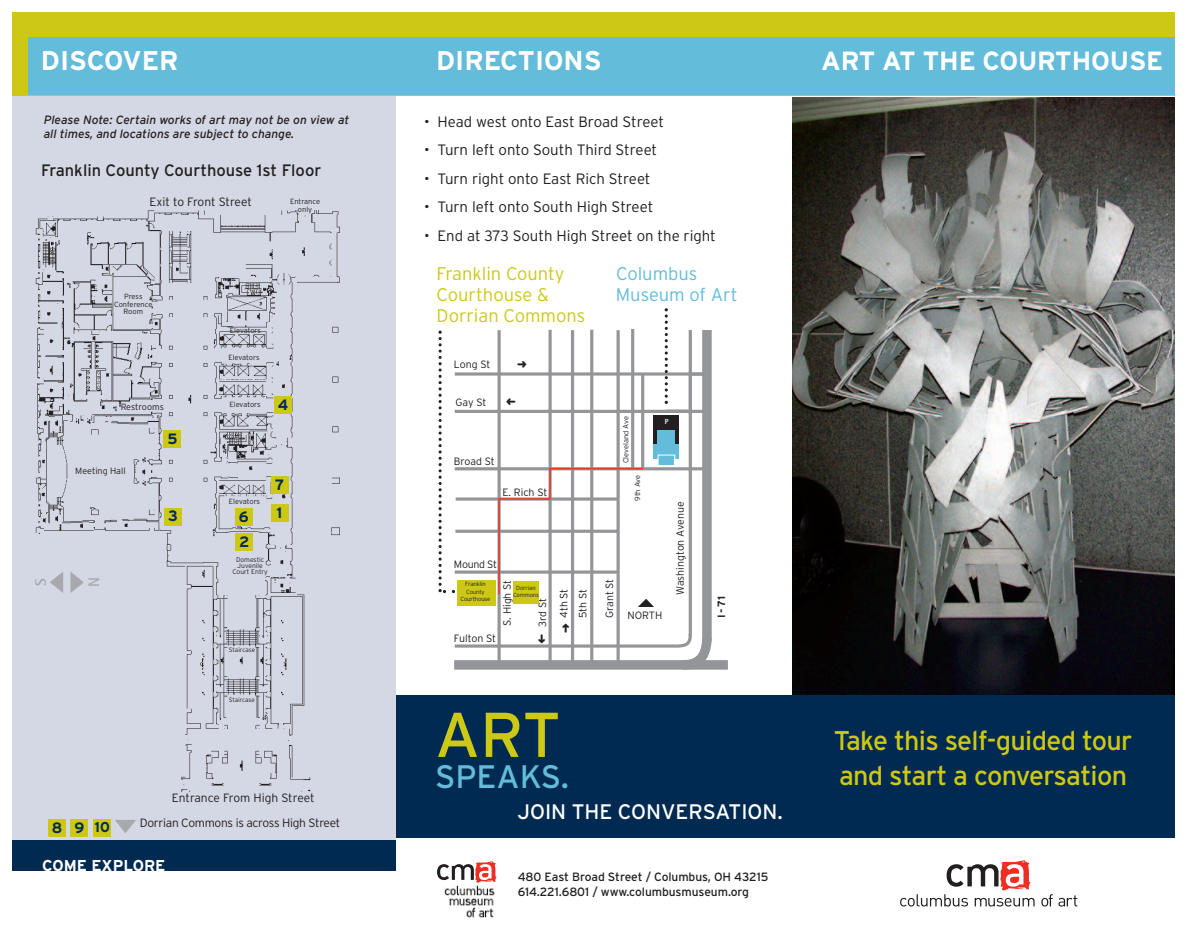
<style>
.page{position:relative;width:1188px;height:932px;background:#fff}
.page>*{position:absolute;margin:0;border:0;box-sizing:border-box;transform-origin:0 0}
.t1{font:63.15px "Interstate";color:#cdc816}
.t2{font:32.55px "Interstate";color:#63bcd9}
.t3{font:27px/35.4px "Interstate";letter-spacing:-.025em;color:#cdc816}
.t4{font:700 27px "Interstate";color:#fff}
.t5{font:700 26.25px "Interstate";letter-spacing:-.005em;color:#fff}
.t6{font:21px "Interstate";color:#fff}
.t7{font:300 18.3px "Interstate";color:#cdc816}
.t8{font:300 18.3px "Interstate";color:#63bcd9}
.t9{font:16.5px "Interstate";color:#231f20}
.t10{font:700 15.75px "Interstate";color:#fff}
.t11{font:700 15.3px "Rotis Semi Sans";color:#a8a9ad}
.t12{font:300 15px "Interstate";color:#231f20}
.t13{font:700 15px "Interstate";color:#002a51}
.t14{font:italic 12px/14.4px "Interstate";color:#231f20}
.t15{font:12px/15px "Interstate";letter-spacing:-.005em;color:#231f20}
.t16{font:300 12px "Interstate";letter-spacing:-.025em;color:#231f20}
.t17{font:300 12px "Interstate";color:#231f20}
.t18{font:300 12px "Interstate";letter-spacing:-.005em;color:#231f20}
.t19{font:300 10.5px/21.3px "Interstate";color:#231f20}
.t20{font:700 10.5px "Interstate";color:#231f20}
.t21{font:300 9px "Interstate";color:#231f20}
.t22{font:300 7.5px/7.5px "Interstate";color:#231f20;text-align:center}
.t23{font:800 7.35px "Rotis Sans Serif";color:#fff}
.t24{font:300 6.75px/6px "Interstate";color:#231f20;text-align:center}
.t25{font:300 6.3px "Interstate";letter-spacing:-.01em;color:#231f20}
.t26{font:300 6px/7.2px "Interstate";letter-spacing:-.025em;color:#231f20;text-align:center}
.s1{font-size:14.25px}
</style>
<div class="page">
<div style="left:356px;top:86px;width:40px;height:757px;background:#d4d8e4"></div>
<div style="left:12px;top:84px;width:365px;height:768px;background:#d4d8e4"></div>
<div style="left:12px;top:12px;width:1162px;height:83px;background:#cdc816"></div>
<div style="left:12px;top:840px;width:383px;height:31px;background:#002a51"></div>
<img style="left:793px;top:98px;width:381px;height:597px">
<img style="left:444px;top:885px;width:51px;height:10px">
<img style="left:449px;top:898px;width:45px;height:8px">
<img style="left:466px;top:907px;width:28px;height:10px">
<div style="left:396px;top:695px;width:778px;height:143px;background:#002a51"></div>
<div style="left:28px;top:38px;width:1146px;height:57px;background:#63bcd9"></div>
<svg style="left:437px;top:861px;width:60px;height:21px"></svg>
<svg style="left:900px;top:860px;width:135px;height:46px"></svg>
<svg style="left:1041px;top:894px;width:36px;height:12px"></svg>
<img style="left:35px;top:210px;width:304px;height:581px">
<svg style="left:70px;top:571px;width:14px;height:22px"></svg>
<svg style="left:50px;top:571px;width:13px;height:22px"></svg>
<div style="left:271px;top:504px;width:18px;height:17px;background:#cdc816"></div>
<div style="left:235px;top:533px;width:18px;height:18px;background:#cdc816"></div>
<div style="left:165px;top:507px;width:17px;height:18px;background:#cdc816"></div>
<div style="left:274px;top:396px;width:18px;height:18px;background:#cdc816"></div>
<div style="left:164px;top:430px;width:17px;height:18px;background:#cdc816"></div>
<div style="left:235px;top:508px;width:17px;height:18px;background:#cdc816"></div>
<div style="left:271px;top:476px;width:18px;height:18px;background:#cdc816"></div>
<div style="left:90px;top:466px;width:13px;height:12px;background:#d4d8e4"></div>
<div style="left:130px;top:403px;width:24px;height:7px;background:#d4d8e4"></div>
<div style="left:119px;top:288px;width:20px;height:31px;background:#d4d8e4"></div>
<div style="left:226px;top:401px;width:36px;height:9px;background:#d4d8e4"></div>
<div style="left:226px;top:350px;width:36px;height:10px;background:#d4d8e4"></div>
<div style="left:236px;top:557px;width:11px;height:11px;background:#d4d8e4"></div>
<hr style="left:498px;top:330px;width:3px;height:336px;background:#939598">
<hr style="left:455px;top:467px;width:253px;height:3px;background:#939598">
<hr style="left:455px;top:570px;width:164px;height:3px;background:#939598">
<hr style="left:455px;top:644px;width:222px;height:3px;background:#939598">
<div style="left:454px;top:660px;width:274px;height:9px;background:#939598"></div>
<div style="left:702px;top:330px;width:10px;height:311px;background:#939598"></div>
<hr style="left:455px;top:410px;width:251px;height:3px;background:#939598">
<hr style="left:549px;top:330px;width:3px;height:336px;background:#939598">
<hr style="left:571px;top:330px;width:3px;height:337px;background:#939598">
<hr style="left:590px;top:330px;width:3px;height:334px;background:#939598">
<hr style="left:617px;top:330px;width:3px;height:337px;background:#939598">
<hr style="left:631px;top:329px;width:3px;height:139px;background:#939598">
<hr style="left:641px;top:374px;width:3px;height:94px;background:#939598">
<hr style="left:689px;top:330px;width:3px;height:306px;background:#939598">
<svg style="left:673px;top:628px;width:44px;height:42px"></svg>
<div style="left:457px;top:579px;width:39px;height:26px;background:#cdc816"></div>
<svg style="left:638px;top:598px;width:16px;height:9px"></svg>
<svg style="left:666px;top:409px;width:22px;height:1px"></svg>
<hr style="left:455px;top:372px;width:249px;height:3px;background:#939598">
<svg style="left:665px;top:308px;width:3px;height:96px"></svg>
<div style="left:654px;top:415px;width:25px;height:41px;background:#231f20"></div>
<div style="left:654px;top:444px;width:25px;height:15px;background:#63bcd9"></div>
<div style="left:658px;top:430px;width:17px;height:15px;background:#63bcd9"></div>
<div style="left:658px;top:455px;width:16px;height:10px;background:#63bcd9"></div>
<div style="left:658px;top:454px;width:17px;height:12px;border:1px solid #fff"></div>
<svg style="left:455px;top:529px;width:162px;height:4px"></svg>
<hr style="left:456px;top:497px;width:163px;height:3px;background:#939598">
<hr style="left:549px;top:468px;width:94px;height:1px;background:#ee3529">
<hr style="left:549px;top:468px;width:2px;height:30px;background:#ee3529">
<hr style="left:500px;top:498px;width:51px;height:1px;background:#ee3529">
<hr style="left:498px;top:498px;width:2px;height:96px;background:#ee3529">
<svg style="left:439px;top:330px;width:7px;height:263px"></svg>
<div style="left:48px;top:819px;width:17px;height:17px;background:#cdc816"></div>
<div style="left:71px;top:819px;width:17px;height:17px;background:#cdc816"></div>
<div style="left:94px;top:819px;width:17px;height:17px;background:#cdc816"></div>
<div style="left:513px;top:581px;width:26px;height:23px;background:#cdc816"></div>
<svg style="left:115px;top:820px;width:21px;height:13px"></svg>
<h3 class="t4" style="left:41px;top:45px;width:139px">DISCOVER</h3>
<h3 class="t4" style="left:436px;top:45px;width:167px">DIRECTIONS</h3>
<h3 class="t5" style="left:821px;top:45px;width:344px">ART AT THE COURTHOUSE</h3>
<p class="t14" style="left:44px;top:112px;width:307px">Please Note: Certain works of art may not be on view at all times, and locations are subject to change.</p>
<p class="t9" style="left:41px;top:161px;width:282px">Franklin County Courthouse 1st Floor</p>
<p class="t18" style="left:150px;top:194px;width:104px">Exit to Front Street</p>
<p class="t22" style="left:290px;top:198px;width:32px">Entrance only</p>
<p class="t22" style="left:114px;top:293px;width:40px">Press<br>Conference<br>Room</p>
<p class="t21" style="left:121px;top:401px;width:45px">Restrooms</p>
<p class="t21" style="left:75px;top:466px;width:52px">Meeting Hall</p>
<p class="t11" style="left:35px;top:585px;width:9px;rotate:-90deg">S</p>
<p class="t11" style="left:89px;top:587px;width:11px;rotate:-90deg">N</p>
<p class="t13" style="left:167px;top:430px;width:12px">5</p>
<p class="t13" style="left:168px;top:507px;width:11px">3</p>
<p class="t22" style="left:230px;top:327px;width:33px">Elevators</p>
<p class="t22" style="left:228px;top:353px;width:33px">Elevators</p>
<p class="t22" style="left:229px;top:401px;width:33px">Elevators</p>
<p class="t13" style="left:278px;top:396px;width:12px">4</p>
<p class="t22" style="left:229px;top:498px;width:33px">Elevators</p>
<p class="t13" style="left:239px;top:508px;width:11px">6</p>
<p class="t13" style="left:239px;top:533px;width:12px">2</p>
<p class="t24" style="left:232px;top:556px;width:37px">Domestic<br>Juvenile<br>Court Entry</p>
<p class="t13" style="left:275px;top:476px;width:11px">7</p>
<p class="t13" style="left:277px;top:503px;width:7px">1</p>
<p class="t25" style="left:229px;top:646px;width:28px">Staircase</p>
<p class="t25" style="left:229px;top:695px;width:28px">Staircase</p>
<p class="t13" style="left:52px;top:818px;width:60px">89<span class="s1">10</span></p>
<p class="t17" style="left:172px;top:790px;width:144px">Entrance From High Street</p>
<p class="t16" style="left:140px;top:815px;width:202px">Dorrian Commons is across High Street</p>
<p class="t10" style="left:42px;top:856px;width:125px">COME EXPLORE</p>
<p class="t12" style="left:424px;top:113px;width:241px">• Head west onto East Broad Street</p>
<p class="t12" style="left:424px;top:141px;width:235px">• Turn left onto South Third Street</p>
<p class="t12" style="left:424px;top:170px;width:228px">• Turn right onto East Rich Street</p>
<p class="t12" style="left:424px;top:198px;width:231px">• Turn left onto South High Street</p>
<p class="t12" style="left:424px;top:227px;width:293px">• End at 373 South High Street on the right</p>
<p class="t7" style="left:437px;top:262px;width:129px">Franklin County</p>
<p class="t8" style="left:616px;top:262px;width:83px">Columbus</p>
<p class="t7" style="left:437px;top:283px;width:114px">Courthouse &amp;</p>
<p class="t8" style="left:616px;top:283px;width:123px">Museum of Art</p>
<p class="t7" style="left:437px;top:304px;width:150px">Dorrian Commons</p>
<p class="t19" style="left:454px;top:354px;width:38px">Long St</p>
<p class="t19" style="left:456px;top:391px;width:32px">Gay St</p>
<p class="t19" style="left:454px;top:451px;width:42px">Broad St</p>
<p class="t19" style="left:502px;top:481px;width:46px">E. Rich St</p>
<p class="t19" style="left:454px;top:554px;width:45px">Mound St</p>
<p class="t19" style="left:497px;top:625px;width:48px;rotate:-90deg">S. High St</p>
<p class="t19" style="left:532px;top:618px;width:31px;text-indent:-9px;rotate:-90deg">3rd St<br>4th St</p>
<p class="t19" style="left:572px;top:618px;width:31px;rotate:-90deg">5th St</p>
<p class="t19" style="left:599px;top:618px;width:41px;rotate:-90deg">Grant St</p>
<p class="t26" style="left:460px;top:580px;width:32px">Franklin<br>County<br>Courthouse</p>
<p class="t26" style="left:513px;top:584px;width:28px">Dorrian<br>Commons</p>
<p class="t19" style="left:454px;top:627px;width:44px">Fulton St</p>
<p class="t22" style="left:622px;top:463px;width:49px;rotate:-90deg">Cleveland Ave</p>
<p class="t22" style="left:634px;top:501px;width:28px;rotate:-90deg">9th Ave</p>
<p class="t23" style="left:665px;top:418px;width:5px">P</p>
<p class="t19" style="left:670px;top:595px;width:95px;rotate:-90deg">Washington Avenue</p>
<p class="t19" style="left:627px;top:604px;width:36px">NORTH</p>
<p class="t20" style="left:716px;top:618px;width:24px;rotate:-90deg">I-71</p>
<h1 class="t1" style="left:435px;top:698px;width:127px">ART</h1>
<h2 class="t2" style="left:435px;top:757px;width:135px">SPEAKS.</h2>
<h3 class="t6" style="left:517px;top:799px;width:267px">JOIN THE CONVERSATION.</h3>
<p class="t15" style="left:518px;top:869px;width:252px">480 East Broad Street / Columbus, OH 43215<br>614.221.6801 / www.columbusmuseum.org</p>
<h3 class="t3" style="left:834px;top:723px;width:300px">Take this self-guided tour and start a conversation</h3>
</div>
